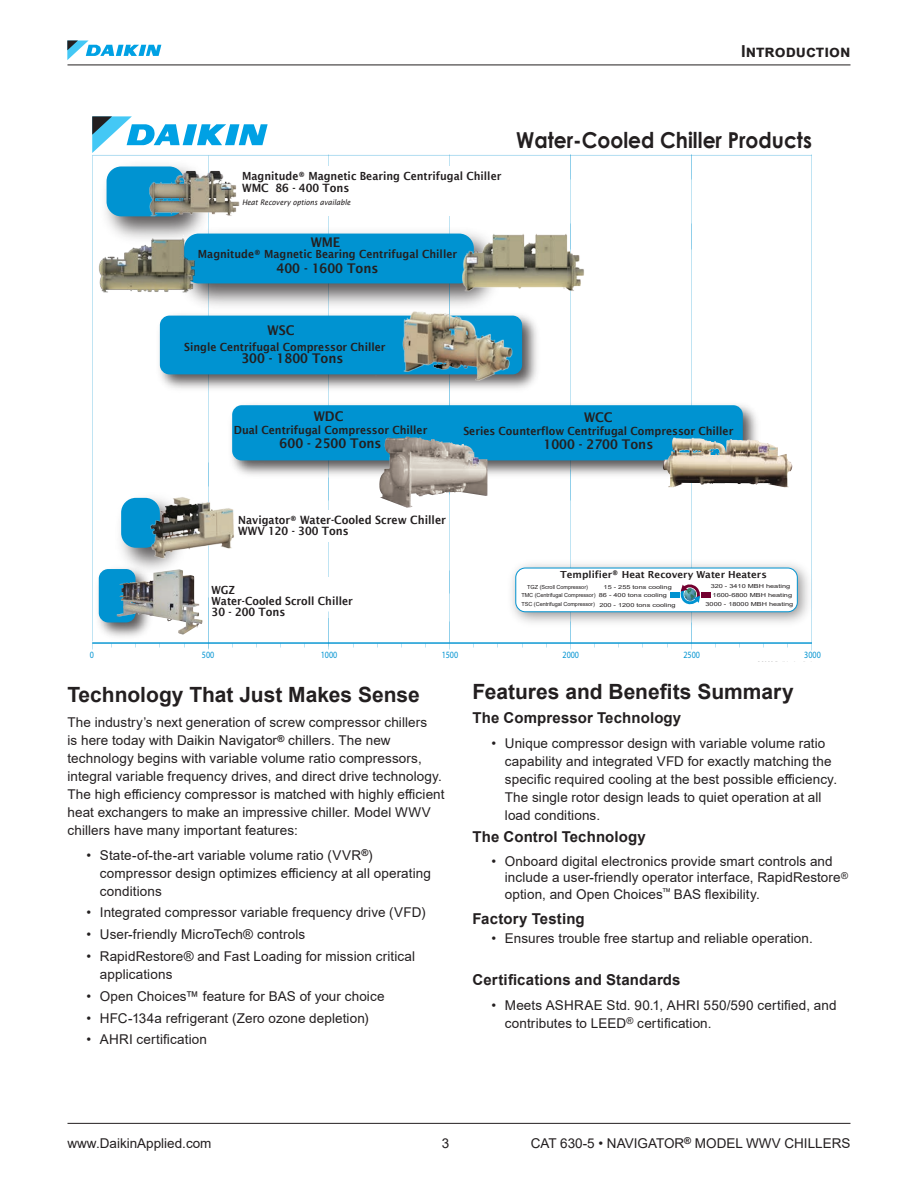
<style>
.page{position:relative;width:918px;height:1188px;background:#fff}
.page>*{position:absolute;margin:0;border:0;box-sizing:border-box;transform-origin:0 0}
.t1{font:700 21.9px "Century Gothic";color:#231f20;scale:.92 1}
.Heading1{font:700 21px "Arial";color:#231f20}
.Content_Section_Head{font:700 16.5px "Arial";color:#231f20}
.Heading3{font:700 15px "Arial";letter-spacing:.01em;color:#231f20}
.Body{font:13.5px/18px "Arial";letter-spacing:.01em;color:#231f20}
.Even_Page_Pub_ID{font:13.5px "Arial";color:#231f20}
.t2{font:600 13.35px "Lucida Sans";color:#231f20;scale:.92 1}
.t3{font:600 11.4px/11.2px "Lucida Sans";color:#231f20;scale:.92 1}
.t4{font:600 11.25px/11.2px "Lucida Sans";color:#231f20;scale:.92 1}
.t5{font:600 9.75px "Lucida Sans";color:#231f20}
.t6{font:9.6px "Myriad Pro";color:#0093d1;scale:.84 1}
.t7{font:italic 7.65px "Lucida Sans";color:#231f20;scale:.92 1}
.t8{font:5.55px "Arial";color:#231f20;scale:1.32 1}
.t9{font:5.55px "Arial";color:#231f20}
.s1{font-size:11.25px}
.s2{font-size:10.5px}
</style>
<div class="page">
<svg style="left:67px;top:41px;width:94px;height:19px"></svg>
<hr style="left:68px;top:65px;width:782px;height:1px;background:#231f20">
<svg style="left:157px;top:642px;width:655px;height:2px"></svg>
<img style="left:105px;top:156px;width:104px;height:82px">
<div style="left:107px;top:166px;width:77px;height:50px;background:#0093d1;border-radius:15px"></div>
<img style="left:92px;top:561px;width:65px;height:83px">
<div style="left:99px;top:569px;width:37px;height:53px;background:#0093d1;border-radius:10px"></div>
<img style="left:231px;top:397px;width:526px;height:85px">
<div style="left:232px;top:405px;width:511px;height:55px;background:#0093d1;border-radius:10px"></div>
<img style="left:172px;top:222px;width:316px;height:86px">
<div style="left:184px;top:234px;width:290px;height:49px;background:#0093d1;border-radius:15px"></div>
<img style="left:512px;top:555px;width:300px;height:77px">
<div style="left:516px;top:568px;width:281px;height:44px;background:#fff;border-radius:10px"></div>
<div style="left:516px;top:568px;width:282px;height:44px;border:1px solid #0093d1;border-radius:10px"></div>
<img style="left:648px;top:554px;width:83px;height:83px">
<svg style="left:680px;top:585px;width:23px;height:23px"></svg>
<img style="left:452px;top:219px;width:132px;height:77px">
<img style="left:159px;top:308px;width:378px;height:88px">
<div style="left:160px;top:316px;width:362px;height:58px;background:#0093d1;border-radius:10px"></div>
<img style="left:359px;top:310px;width:170px;height:72px">
<img style="left:109px;top:567px;width:83px;height:13px">
<img style="left:95px;top:491px;width:139px;height:76px">
<img style="left:98px;top:238px;width:97px;height:57px">
<img style="left:117px;top:573px;width:69px;height:57px">
<img style="left:663px;top:438px;width:129px;height:49px">
<svg style="left:92px;top:116px;width:720px;height:40px"></svg>
<img style="left:149px;top:168px;width:91px;height:48px">
<img style="left:379px;top:437px;width:109px;height:71px">
<hr style="left:68px;top:1123px;width:782px;height:1px;background:#231f20">
<p class="Content_Section_Head" style="left:741px;top:40px;width:111px">Introduction</p>
<p class="t4" style="left:242px;top:171px;width:283px">Magnitude® Magnetic Bearing Centrifugal Chiller</p>
<p class="t3" style="left:242px;top:182px;width:118px">WMC 86 - 400 Tons</p>
<p class="t7" style="left:242px;top:198px;width:119px">Heat Recovery options available</p>
<p class="t2" style="left:311px;top:235px;width:34px">WME</p>
<p class="t4" style="left:198px;top:249px;width:283px">Magnitude® Magnetic Bearing Centrifugal Chiller</p>
<p class="t2" style="left:277px;top:260px;width:112px">400 - 1600 Tons</p>
<p class="t1" style="left:516px;top:123px;width:323px">Water-Cooled Chiller Products</p>
<p class="t2" style="left:268px;top:323px;width:31px">WSC</p>
<p class="t4" style="left:184px;top:341px;width:220px">Single Centrifugal Compressor Chiller</p>
<p class="t2" style="left:241px;top:351px;width:112px">300 - 1800 Tons</p>
<p class="t2" style="left:314px;top:409px;width:34px">WDC</p>
<p class="t4" style="left:234px;top:424px;width:212px">Dual Centrifugal Compressor Chiller</p>
<p class="t2" style="left:280px;top:436px;width:112px">600 - 2500 Tons</p>
<p class="t2" style="left:584px;top:410px;width:33px">WCC</p>
<p class="t4" style="left:463px;top:425px;width:295px">Series Counterflow Centrifugal Compressor Chiller</p>
<p class="t2" style="left:544px;top:437px;width:121px">1000 - 2700 Tons</p>
<p class="t3" style="left:238px;top:514px;width:227px"><span class="s1">Navigator®</span> Water-Cooled Screw Chiller<br>WWV 120 - 300 Tons</p>
<p class="t4" style="left:212px;top:584px;width:155px">WGZ<br>Water-Cooled Scroll Chiller</p>
<p class="t3" style="left:212px;top:606px;width:82px">30 - 200 Tons</p>
<p class="t5" style="left:560px;top:569px;width:208px">Templifier<span class="s2">®</span> Heat Recovery Water Heaters</p>
<p class="t9" style="left:527px;top:583px;width:62px">TGZ (Scroll Compressor)</p>
<p class="t9" style="left:522px;top:601px;width:75px">TSC (Centrifugal Compressor)</p>
<p class="t8" style="left:711px;top:583px;width:62px">320 - 3410 MBH heating</p>
<p class="t8" style="left:604px;top:583px;width:53px">15 - 255 tons cooling</p>
<p class="t8" style="left:599px;top:601px;width:59px">200 - 1200 tons cooling</p>
<p class="t9" style="left:521px;top:591px;width:147px">TMC (Centrifugal Compressor) 86 - 400 tons cooling</p>
<p class="t8" style="left:713px;top:591px;width:62px">1600-6800 MBH heating</p>
<p class="t8" style="left:706px;top:601px;width:68px">3000 - 18000 MBH heating</p>
<p class="t6" style="left:90px;top:649px;width:6px">0</p>
<p class="t6" style="left:202px;top:649px;width:16px">500</p>
<p class="t6" style="left:321px;top:649px;width:21px">1000</p>
<p class="t6" style="left:442px;top:649px;width:21px">1500</p>
<p class="t6" style="left:563px;top:649px;width:21px">2000</p>
<p class="t6" style="left:683px;top:649px;width:21px">2500</p>
<p class="t6" style="left:804px;top:649px;width:21px">3000</p>
<p class="Heading1" style="left:68px;top:680px;width:354px">Technology That Just Makes Sense</p>
<p class="Body" style="left:68px;top:713px;width:379px">The industry’s next generation of screw compressor chillers<br>is here today with Daikin Navigator<sup>®</sup> chillers. The new technology begins with variable volume ratio compressors, integral variable frequency drives, and direct drive technology.<br>The high efficiency compressor is matched with highly efficient heat exchangers to make an impressive chiller. Model WWV chillers have many important features:</p>
<p class="Body" style="left:100px;top:846px;width:332px;text-indent:-14px">• State-of-the-art variable volume ratio (VVR<sup>®</sup>) compressor design optimizes efficiency at all operating conditions</p>
<p class="Body" style="left:86px;top:904px;width:341px">• Integrated compressor variable frequency drive (VFD)</p>
<p class="Body" style="left:86px;top:925px;width:220px">• User-friendly MicroTech® controls</p>
<p class="Body" style="left:100px;top:947px;width:317px;text-indent:-14px">• RapidRestore® and Fast Loading for mission critical applications</p>
<p class="Body" style="left:86px;top:987px;width:300px">• Open Choices™ feature for BAS of your choice</p>
<p class="Body" style="left:86px;top:1009px;width:284px">• HFC-134a refrigerant (Zero ozone depletion)</p>
<p class="Body" style="left:86px;top:1031px;width:122px">• AHRI certification</p>
<p class="Heading1" style="left:472px;top:677px;width:323px">Features and Benefits Summary</p>
<p class="Heading3" style="left:472px;top:707px;width:210px">The Compressor Technology</p>
<p class="Body" style="left:505px;top:734px;width:334px;text-indent:-14px">• Unique compressor design with variable volume ratio capability and integrated VFD for exactly matching the specific required cooling at the best possible efficiency.<br>The single rotor design leads to quiet operation at all load conditions.</p>
<p class="Heading3" style="left:472px;top:827px;width:175px">The Control Technology</p>
<p class="Body" style="left:505px;top:853px;width:345px;line-height:16.5px;text-indent:-14px">• Onboard digital electronics provide smart controls and include a user-friendly operator interface, RapidRestore<sup>® </sup>option, and Open Choices<sup>™</sup> BAS flexibility.</p>
<p class="Heading3" style="left:472px;top:908px;width:114px">Factory Testing</p>
<p class="Body" style="left:491px;top:929px;width:323px">• Ensures trouble free startup and reliable operation.</p>
<p class="Heading3" style="left:472px;top:969px;width:210px">Certifications and Standards</p>
<p class="Body" style="left:505px;top:996px;width:333px;text-indent:-14px">• Meets ASHRAE Std. 90.1, AHRI 550/590 certified, and contributes to LEED<sup>®</sup> certification.</p>
<p class="Even_Page_Pub_ID" style="left:68px;top:1133px;width:146px">www.DaikinApplied.com</p>
<p class="Even_Page_Pub_ID" style="left:442px;top:1133px;width:9px">3</p>
<p class="Even_Page_Pub_ID" style="left:531px;top:1133px;width:321px">CAT 630-5 • NAVIGATOR<sup>®</sup> MODEL WWV CHILLERS</p>
</div>
